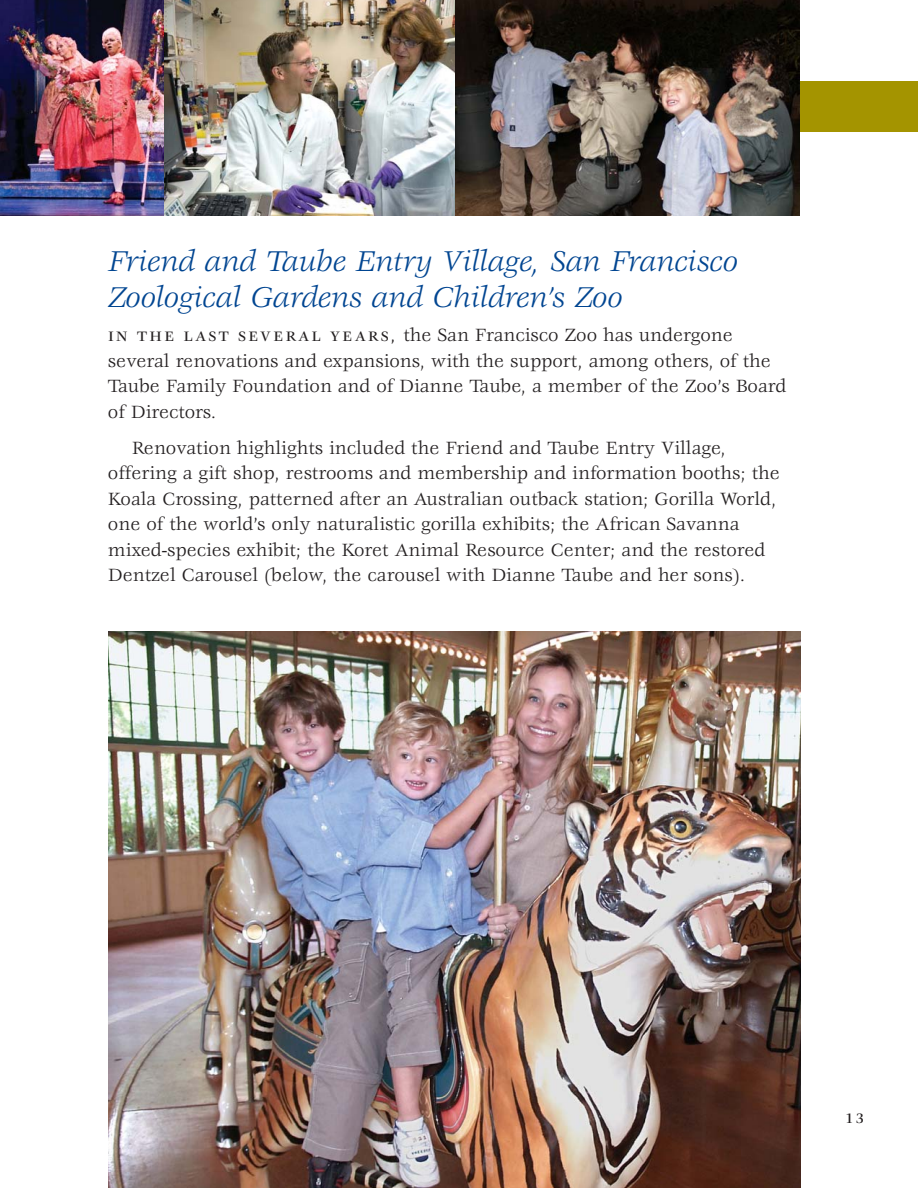
<style>
.page{position:relative;width:918px;height:1188px;background:#fff}
.page>*{position:absolute;margin:0;border:0;box-sizing:border-box;transform-origin:0 0}
.t1{font:italic 31.5px/36px "Veljovic";color:#004591}
.t2{font:19.5px/25.5px "Veljovic";color:#231f20}
.t3{font:500 15px "Veljovic";color:#231f20}
.s1{font-weight:500;font-size:15px}
</style>
<div class="page">
<div style="left:0;top:81px;width:918px;height:51px;background:#a49400"></div>
<img style="left:0;top:0;width:165px;height:216px">
<img style="left:165px;top:0;width:291px;height:216px">
<img style="left:108px;top:632px;width:692px;height:556px">
<img style="left:456px;top:0;width:344px;height:216px">
<p class="t1" style="left:108px;top:245px;width:632px">Friend and Taube Entry Village, San Francisco<br>Zoological Gardens and Children’s Zoo</p>
<p class="t2" style="left:108px;top:324px;width:680px"><span class="s1">I N T H E L A S T S EV E R A L Y E A R S ,</span> the San Francisco Zoo has undergone several renovations and expansions, with the support, among others, of the Taube Family Foundation and of Dianne Taube, a member of the Zoo’s Board of Directors.</p>
<p class="t2" style="left:108px;top:436px;width:673px;text-indent:24px">Renovation highlights included the Friend and Taube Entry Village, offering a gift shop, restrooms and membership and information booths; the Koala Crossing, patterned after an Australian outback station; Gorilla World, one of the world’s only naturalistic gorilla exhibits; the African Savanna mixed-species exhibit; the Koret Animal Resource Center; and the restored Dentzel Carousel (below, the carousel with Dianne Taube and her sons).</p>
<p class="t3" style="left:845px;top:1112px;width:20px">13</p>
</div>
